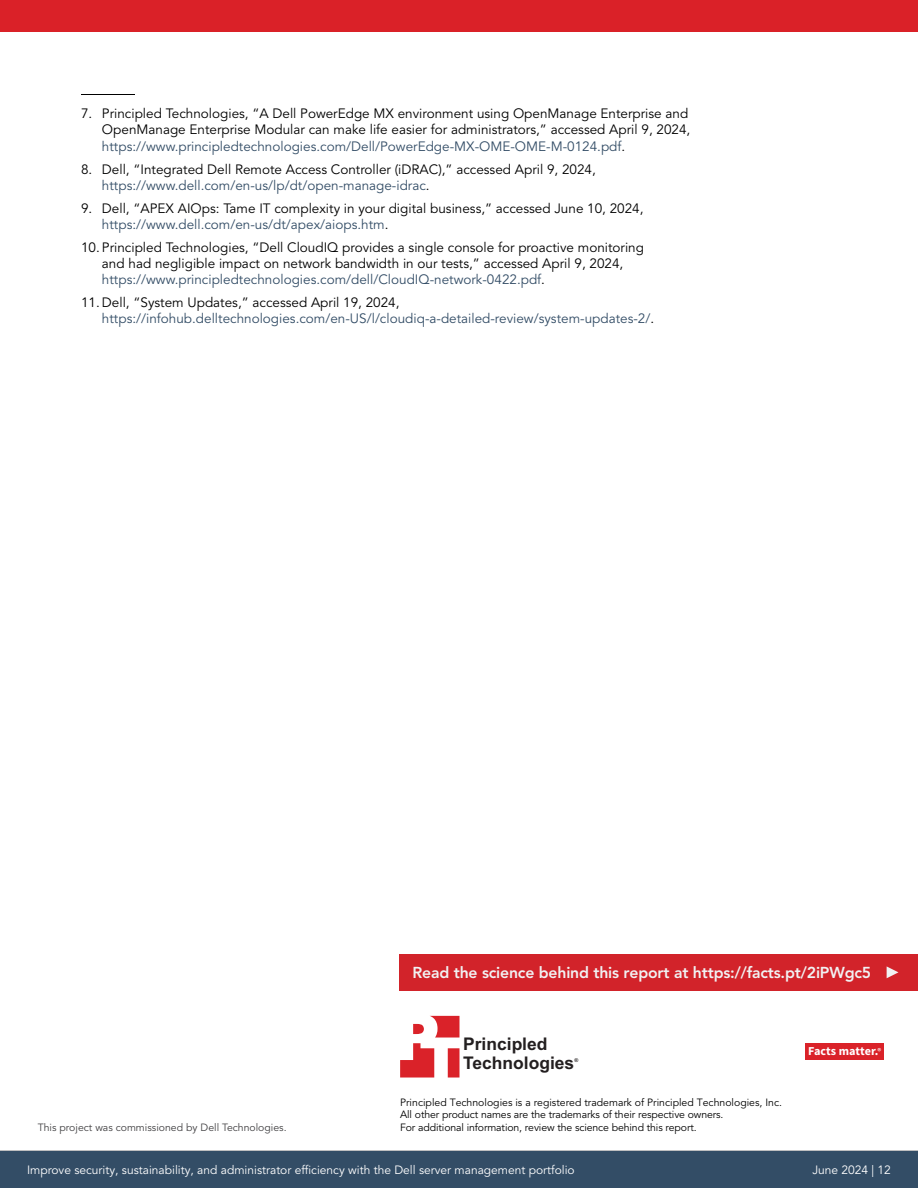
<style>
.page{position:relative;width:918px;height:1188px;background:#fff}
.page>*{position:absolute;margin:0;border:0;box-sizing:border-box;transform-origin:0 0}
.t1{font:700 17.4px/18.6px "Arial";color:#231f20}
.t2{font:800 15.75px "Avenir LT Pro";letter-spacing:-.01em;color:#f1f1f2}
.t3{font:13.5px/16.2px "Avenir LT Pro";color:#000}
.t4{font:13.5px/16.2px "Avenir LT Pro";color:#334d66}
.t5{font:700 12.15px "Source Sans Pro";color:#fff}
.t6{font:12px "Avenir LT Pro";color:#fff}
.t7{font:10.5px/12.6px "Avenir LT Pro";letter-spacing:-.01em;color:#000}
.t8{font:10.5px "Avenir LT Pro";color:#414042}
.t9{font:700 5.25px "Arial";color:#231f20}
.s1{color:#334d66}
.s2{color:#000}
.s3{font-weight:600;font-size:8.55px}
</style>
<div class="page">
<hr style="left:81px;top:94px;width:54px;height:1px;background:#000">
<svg style="left:400px;top:1016px;width:59px;height:62px"></svg>
<div style="left:805px;top:1043px;width:78px;height:17px;background:#da2229"></div>
<div style="left:399px;top:954px;width:519px;height:37px;background:#d2232a"></div>
<svg style="left:887px;top:966px;width:11px;height:12px"></svg>
<div style="left:0;top:1151px;width:756px;height:37px;background:#334d66"></div>
<div style="left:756px;top:1151px;width:162px;height:37px;background:#334d66"></div>
<div style="left:0;top:0;width:918px;height:32px;background:#da2128"></div>
<p class="t3" style="left:102px;top:106px;width:590px;text-indent:-21px">7. Principled Technologies, “A Dell PowerEdge MX environment using OpenManage Enterprise and<br>OpenManage Enterprise Modular can make life easier for administrators,” accessed April 9, 2024, <span class="s1">https://www.principledtechnologies.com/Dell/PowerEdge-MX-OME-OME-M-0124.pdf</span>.</p>
<p class="t3" style="left:102px;top:161px;width:495px;text-indent:-21px">8. Dell, “Integrated Dell Remote Access Controller (iDRAC),” accessed April 9, 2024, <span class="s1">https://www.dell.com/en-us/lp/dt/open-manage-idrac</span>.</p>
<p class="t3" style="left:102px;top:200px;width:543px;text-indent:-21px">9. Dell, “APEX AIOps: Tame IT complexity in your digital business,” accessed June 10, 2024, <span class="s1">https://www.dell.com/en-us/dt/apex/aiops.htm</span>.</p>
<p class="t3" style="left:102px;top:239px;width:544px;text-indent:-21px">10. Principled Technologies, “Dell CloudIQ provides a single console for proactive monitoring and had negligible impact on network bandwidth in our tests,” accessed April 9, 2024, <span class="s1">https://www.principledtechnologies.com/dell/CloudIQ-network-0422.pdf</span>.</p>
<p class="t4" style="left:102px;top:295px;width:554px;text-indent:-21px"><span class="s2">11. Dell, “System Updates,” accessed April 19, 2024, </span>https://infohub.delltechnologies.com/en-US/l/cloudiq-a-detailed-review/system-updates-2/<span class="s2">.</span></p>
<p class="t2" style="left:413px;top:964px;width:460px">Read the science behind this report at https://facts.pt/2iPWgc5</p>
<p class="t8" style="left:38px;top:1121px;width:250px">This project was commissioned by Dell Technologies.</p>
<p class="t1" style="left:463px;top:1036px;width:113px">Principled<br>Technologies</p>
<p class="t9" style="left:574px;top:1057px;width:5px">®</p>
<p class="t7" style="left:400px;top:1096px;width:383px">Principled Technologies is a registered trademark of Principled Technologies, Inc.<br>All other product names are the trademarks of their respective owners.<br>For additional information, review the science behind this report.</p>
<p class="t5" style="left:808px;top:1043px;width:74px">Facts matter.<span class="s3">®</span></p>
<p class="t6" style="left:27px;top:1163px;width:549px">Improve security, sustainability, and administrator efficiency with the Dell server management portfolio</p>
<p class="t6" style="left:812px;top:1163px;width:80px">June 2024 | 12</p>
</div>
